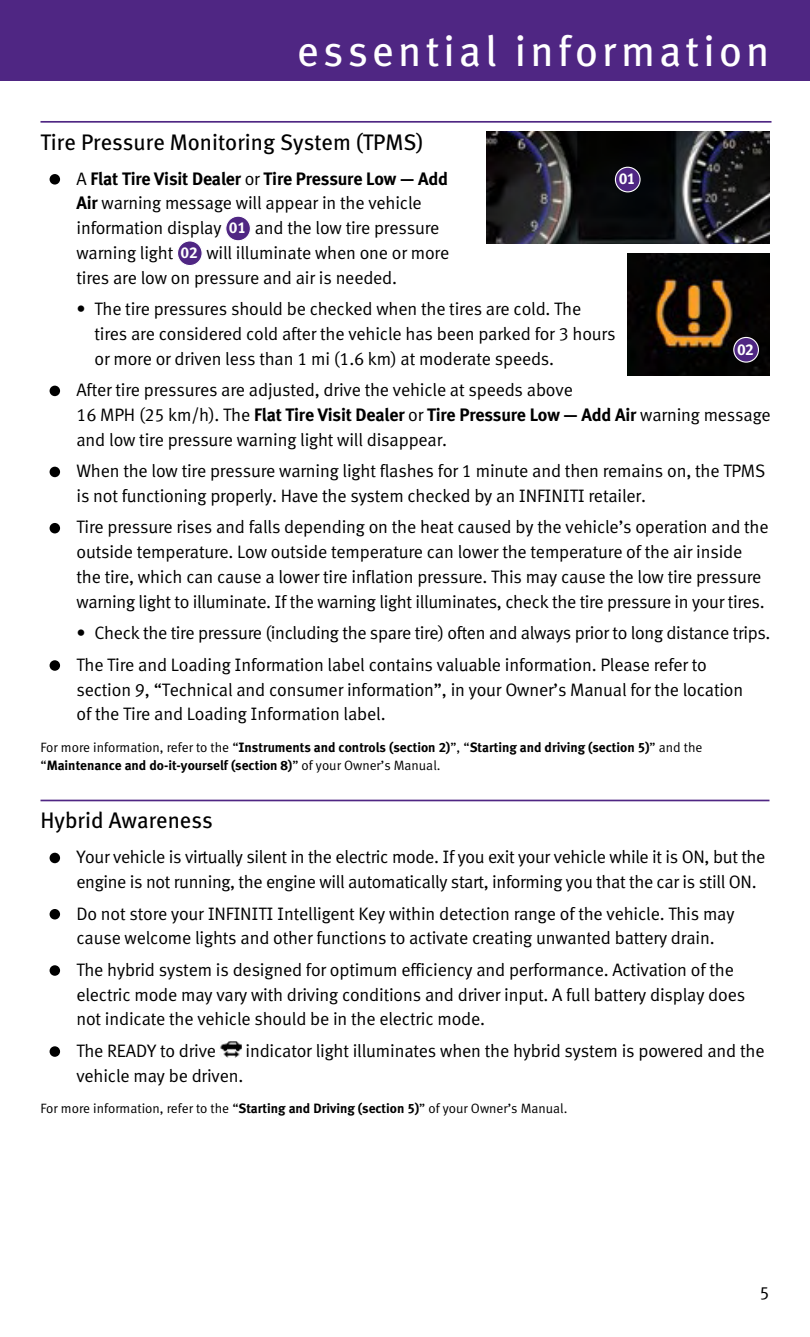
<style>
.page{position:relative;width:810px;height:1337px;background:#fff}
.page>*{position:absolute;margin:0;border:0;box-sizing:border-box;transform-origin:0 0}
.t1{font:42.75px "Infiniti Meta";letter-spacing:.1em;color:#fff}
.t2{font:22.5px "Infiniti Meta";color:#000}
.t3{font:18px/24.8px "Infiniti Meta Normal";letter-spacing:-.01em;color:#000}
.t4{font:700 18px "Infiniti Meta";letter-spacing:-.01em;color:#000}
.t5{font:700 15.75px "Infiniti Meta";color:#fff}
.t6{font:700 13.5px/18px "Infiniti Meta";color:#000}
.t7{font:13.5px "Infiniti Meta Normal";color:#000}
.s1{font-family:"Infiniti Meta Normal";font-weight:400}
.s2{font-family:"Infiniti Meta";font-weight:700}
.s3{font-family:"Infiniti Meta";font-weight:700;font-size:15.75px;color:#fff}
</style>
<div class="page">
<div style="left:0;top:0;width:810px;height:81px;background:#4f2683"></div>
<hr style="left:40px;top:121px;width:732px;height:2px;background:#4f2683">
<div style="left:50px;top:174px;width:10px;height:10px;background:#000;border-radius:50%"></div>
<div style="left:226px;top:216px;width:24px;height:25px;background:#4f2683;border-radius:50%"></div>
<div style="left:225px;top:216px;width:26px;height:25px;border:1px solid #fff;border-radius:50%"></div>
<div style="left:178px;top:241px;width:24px;height:24px;background:#4f2683;border-radius:50%"></div>
<div style="left:177px;top:240px;width:26px;height:26px;border:1px solid #fff;border-radius:50%"></div>
<div style="left:50px;top:385px;width:10px;height:11px;background:#000;border-radius:50%"></div>
<div style="left:50px;top:466px;width:10px;height:11px;background:#000;border-radius:50%"></div>
<div style="left:50px;top:523px;width:10px;height:10px;background:#000;border-radius:50%"></div>
<div style="left:50px;top:660px;width:10px;height:11px;background:#000;border-radius:50%"></div>
<img style="left:486px;top:132px;width:284px;height:111px">
<img style="left:628px;top:254px;width:142px;height:121px">
<div style="left:615px;top:167px;width:25px;height:25px;background:#4f2683;border-radius:50%"></div>
<div style="left:615px;top:167px;width:26px;height:25px;border:1px solid #fff;border-radius:50%"></div>
<div style="left:734px;top:337px;width:24px;height:25px;background:#4f2683;border-radius:50%"></div>
<div style="left:733px;top:337px;width:26px;height:26px;border:1px solid #fff;border-radius:50%"></div>
<hr style="left:40px;top:799px;width:730px;height:2px;background:#4f2683">
<div style="left:50px;top:852px;width:10px;height:11px;background:#000;border-radius:50%"></div>
<div style="left:50px;top:909px;width:10px;height:10px;background:#000;border-radius:50%"></div>
<div style="left:50px;top:965px;width:10px;height:10px;background:#000;border-radius:50%"></div>
<div style="left:50px;top:1046px;width:10px;height:10px;background:#000;border-radius:50%"></div>
<img style="left:220px;top:1041px;width:22px;height:17px">
<h1 class="t1" style="left:297px;top:26px;width:474px">essential information</h1>
<p class="t2" style="left:40px;top:129px;width:384px">Tire Pressure Monitoring System (TPMS)</p>
<p class="t4" style="left:76px;top:168px;width:373px"><span class="s1">A</span> Flat Tire Visit Dealer <span class="s1">or</span> Tire Pressure Low — Add</p>
<p class="t3" style="left:76px;top:190px;width:374px"><span class="s2">Air</span> warning message will appear in the vehicle information display <span class="s3">01</span> and the low tire pressure warning light <span class="s3">02</span> will illuminate when one or more tires are low on pressure and air is needed.</p>
<p class="t3" style="left:94px;top:296px;width:523px;text-indent:-18px">• The tire pressures should be checked when the tires are cold. The tires are considered cold after the vehicle has been parked for 3 hours or more or driven less than 1 mi (1.6 km) at moderate speeds.</p>
<p class="t3" style="left:77px;top:377px;width:498px">After tire pressures are adjusted, drive the vehicle at speeds above</p>
<p class="t4" style="left:77px;top:404px;width:696px"><span class="s1">16 MPH (25 km/h). The</span> Flat Tire Visit Dealer <span class="s1">or</span> Tire Pressure Low — Add Air <span class="s1">warning message</span></p>
<p class="t3" style="left:77px;top:423px;width:690px;line-height:31.5px">and low tire pressure warning light will disappear.<br>When the low tire pressure warning light flashes for 1 minute and then remains on, the TPMS</p>
<p class="t3" style="left:76px;top:480px;width:694px;line-height:31.5px">is not functioning properly. Have the system checked by an INFINITI retailer.<br>Tire pressure rises and falls depending on the heat caused by the vehicle’s operation and the</p>
<p class="t3" style="left:77px;top:539px;width:690px">outside temperature. Low outside temperature can lower the temperature of the air inside the tire, which can cause a lower tire inflation pressure. This may cause the low tire pressure warning light to illuminate. If the warning light illuminates, check the tire pressure in your tires.</p>
<p class="t3" style="left:77px;top:617px;width:696px;line-height:31.5px">• Check the tire pressure (including the spare tire) often and always prior to long distance trips.<br>The Tire and Loading Information label contains valuable information. Please refer to</p>
<p class="t3" style="left:77px;top:676px;width:668px">section 9, “Technical and consumer information”, in your Owner’s Manual for the location of the Tire and Loading Information label.</p>
<p class="t6" style="left:40px;top:738px;width:663px"><span class="s1">For more information, refer to the “</span>Instruments and controls (section 2)<span class="s1">”, “</span>Starting and driving (section 5)<span class="s1">” and the “</span>Maintenance and do-it-yourself (section 8)<span class="s1">” of your Owner’s Manual.</span></p>
<p class="t5" style="left:619px;top:169px;width:18px">01</p>
<p class="t5" style="left:737px;top:340px;width:18px">02</p>
<p class="t2" style="left:40px;top:807px;width:174px">Hybrid Awareness</p>
<p class="t3" style="left:76px;top:844px;width:690px">Your vehicle is virtually silent in the electric mode. If you exit your vehicle while it is ON, but the engine is not running, the engine will automatically start, informing you that the car is still ON.</p>
<p class="t3" style="left:76px;top:900px;width:660px">Do not store your INFINITI Intelligent Key within detection range of the vehicle. This may cause welcome lights and other functions to activate creating unwanted battery drain.</p>
<p class="t3" style="left:76px;top:957px;width:670px">The hybrid system is designed for optimum efficiency and performance. Activation of the electric mode may vary with driving conditions and driver input. A full battery display does not indicate the vehicle should be in the electric mode.</p>
<p class="t3" style="left:76px;top:1038px;width:141px">The READY to drive</p>
<p class="t3" style="left:246px;top:1038px;width:521px">indicator light illuminates when the hybrid system is powered and the</p>
<p class="t3" style="left:76px;top:1062px;width:168px">vehicle may be driven.</p>
<p class="t7" style="left:40px;top:1100px;width:528px">For more information, refer to the “<span class="s2">Starting and Driving (section 5)</span>” of your Owner’s Manual.</p>
<p class="t3" style="left:759px;top:1280px;width:12px">5</p>
</div>
